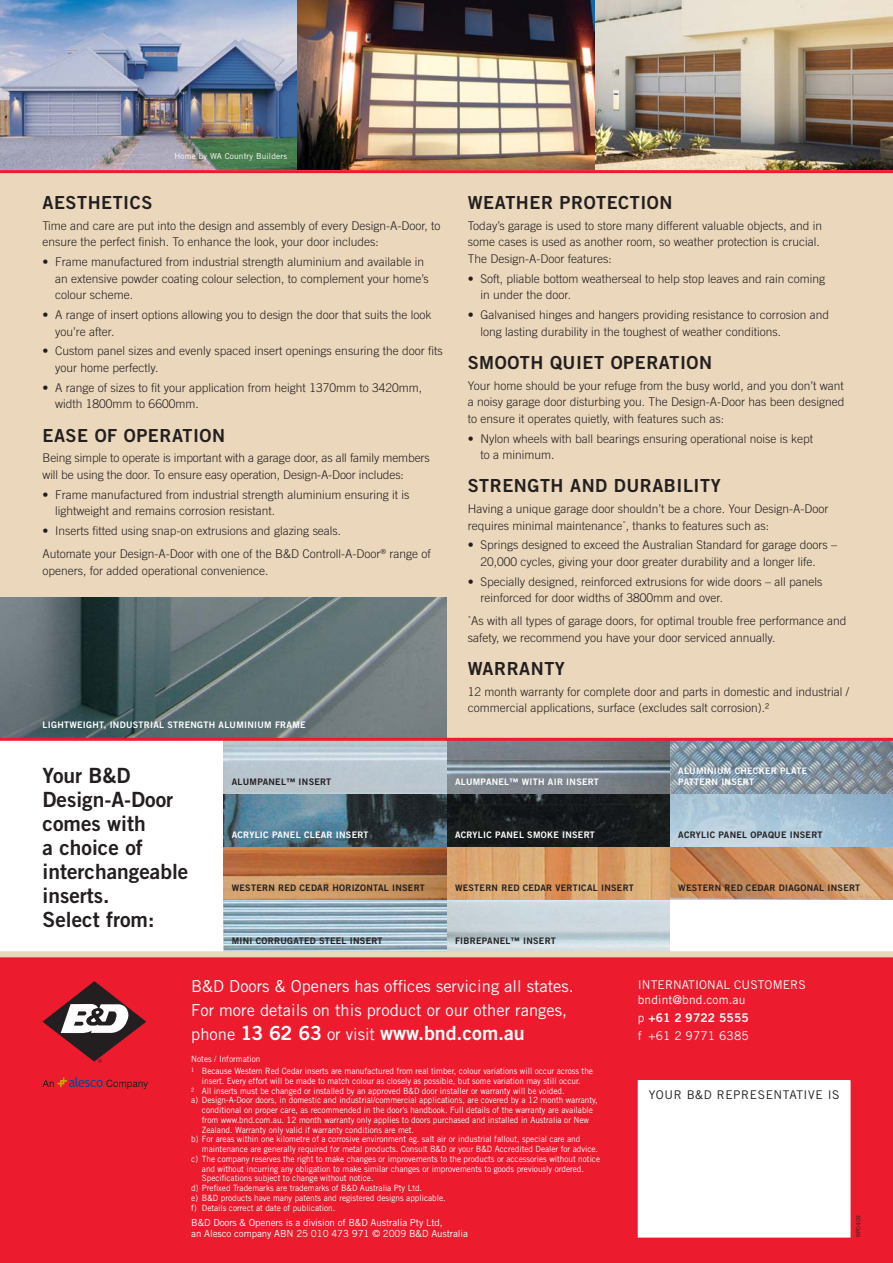
<style>
.page{position:relative;width:893px;height:1263px;background:#fff}
.page>*{position:absolute;margin:0;border:0;box-sizing:border-box;transform-origin:0 0}
.t1{font:21px/24px "Trade Gothic Bold Two";color:#231f20}
.t2{font:19.5px "Trade Gothic Bold Two";color:#fff}
.t3{font:18px "Trade Gothic Bold Two";letter-spacing:.03em;color:#231f20}
.t4{font:16.5px/24px "Trade Gothic";color:#fff}
.t5{font:300 12px/16.5px "Trade Gothic";color:#231f20}
.t6{font:12px/14.5px "Trade Gothic";letter-spacing:.01em;color:#fff}
.t7{font:12px "Trade Gothic";letter-spacing:.05em;color:#231f20}
.t8{font:12px "Trade Gothic Bold Two";letter-spacing:.01em;color:#fff}
.t9{font:9.75px/11.2px "Trade Gothic";letter-spacing:-.01em;color:#fff}
.t10{font:9px "Trade Gothic Bold Two";letter-spacing:.03em;color:#231f20}
.t11{font:9px/10.5px "Trade Gothic Bold Two";letter-spacing:.03em;color:#fff}
.t12{font:8.7px/11.9px "Trade Gothic";color:#fff;scale:.95 1}
.t13{font:8.25px "Trade Gothic";letter-spacing:.02em;color:#fff}
.t14{font:6px "Trade Gothic";color:#231f20}
.s1{font-family:"Trade Gothic";font-size:16.5px}
.s2{font-family:"Trade Gothic"}
</style>
<div class="page">
<div style="left:0;top:957px;width:893px;height:306px;background:#ed1b2e"></div>
<div style="left:0;top:172px;width:893px;height:568px;background:#ebd8bc"></div>
<img style="left:670px;top:846px;width:223px;height:53px">
<svg style="left:670px;top:793px;width:223px;height:53px;background:#a8c3d6"></svg>
<svg style="left:670px;top:741px;width:223px;height:52px;background:#8394a2"></svg>
<img style="left:446px;top:899px;width:224px;height:52px">
<svg style="left:446px;top:846px;width:224px;height:53px;background:#d5a06b"></svg>
<div style="left:446px;top:793px;width:224px;height:53px;background:#161a1b"></div>
<svg style="left:446px;top:741px;width:224px;height:52px;background:#79828a"></svg>
<svg style="left:223px;top:899px;width:223px;height:52px;background:#a2b9c5"></svg>
<svg style="left:223px;top:846px;width:223px;height:53px;background:#ba7b4b"></svg>
<svg style="left:223px;top:793px;width:223px;height:53px;background:#476371"></svg>
<svg style="left:223px;top:741px;width:223px;height:52px;background:#bcc9d3"></svg>
<div style="left:0;top:951px;width:893px;height:6px;background:#ebd8bc"></div>
<hr style="left:0;top:170px;width:893px;height:3px;background:#ed1b2e">
<img style="left:0;top:597px;width:446px;height:141px">
<div style="left:638px;top:1081px;width:212px;height:156px;background:#fff"></div>
<div style="left:638px;top:1080px;width:212px;height:157px;border:1px solid #fff"></div>
<svg style="left:43px;top:1077px;width:105px;height:12px"></svg>
<svg style="left:43px;top:981px;width:103px;height:82px"></svg>
<img style="left:0;top:0;width:298px;height:170px">
<img style="left:298px;top:0;width:297px;height:170px">
<img style="left:595px;top:0;width:298px;height:170px">
<hr style="left:0;top:738px;width:893px;height:3px;background:#ed1b2e">
<p class="t13" style="left:174px;top:153px;width:114px">Home by WA Country Builders</p>
<h3 class="t3" style="left:43px;top:196px;width:111px">AESTHETICS</h3>
<p class="t5" style="left:43px;top:218px;width:400px">Time and care are put into the design and assembly of every Design-A-Door, to ensure the perfect finish. To enhance the look, your door includes:</p>
<p class="t5" style="left:55px;top:255px;width:375px;text-indent:-13px">• Frame manufactured from industrial strength aluminium and available in an extensive powder coating colour selection, to complement your home’s colour scheme.</p>
<p class="t5" style="left:55px;top:307px;width:378px;text-indent:-13px">• A range of insert options allowing you to design the door that suits the look you’re after.</p>
<p class="t5" style="left:55px;top:344px;width:389px;text-indent:-13px">• Custom panel sizes and evenly spaced insert openings ensuring the door fits your home perfectly.</p>
<p class="t5" style="left:55px;top:380px;width:368px;text-indent:-13px">• A range of sizes to fit your application from height 1370mm to 3420mm, width 1800mm to 6600mm.</p>
<h3 class="t3" style="left:43px;top:429px;width:184px">EASE OF OPERATION</h3>
<p class="t5" style="left:43px;top:451px;width:389px">Being simple to operate is important with a garage door, as all family members will be using the door. To ensure easy operation, Design-A-Door includes:</p>
<p class="t5" style="left:55px;top:487px;width:356px;text-indent:-13px">• Frame manufactured from industrial strength aluminium ensuring it is lightweight and remains corrosion resistant.</p>
<p class="t5" style="left:43px;top:520px;width:390px;line-height:23px">• Inserts fitted using snap-on extrusions and glazing seals.<br>Automate your Design-A-Door with one of the B&amp;D Controll-A-Door<sup>®</sup> range of</p>
<p class="t5" style="left:43px;top:563px;width:228px">openers, for added operational convenience.</p>
<p class="t11" style="left:43px;top:720px;width:265px">LIGHTWEIGHT, INDUSTRIAL STRENGTH ALUMINIUM FRAME</p>
<h3 class="t3" style="left:468px;top:196px;width:206px">WEATHER PROTECTION</h3>
<p class="t5" style="left:468px;top:218px;width:356px">Today’s garage is used to store many different valuable objects, and in some cases is used as another room, so weather protection is crucial.<br>The Design-A-Door features:</p>
<p class="t5" style="left:480px;top:271px;width:346px;text-indent:-13px">• Soft, pliable bottom weatherseal to help stop leaves and rain coming in under the door.</p>
<p class="t5" style="left:480px;top:307px;width:350px;text-indent:-13px">• Galvanised hinges and hangers providing resistance to corrosion and long lasting durability in the toughest of weather conditions.</p>
<h3 class="t3" style="left:468px;top:356px;width:246px">SMOOTH QUIET OPERATION</h3>
<p class="t5" style="left:468px;top:378px;width:378px;text-align:justify">Your home should be your refuge from the busy world, and you don’t want a noisy garage door disturbing you. The Design-A-Door has been designed to ensure it operates quietly, with features such as:</p>
<p class="t5" style="left:480px;top:431px;width:334px;text-indent:-13px">• Nylon wheels with ball bearings ensuring operational noise is kept to a minimum.</p>
<h3 class="t3" style="left:468px;top:479px;width:254px">STRENGTH AND DURABILITY</h3>
<p class="t5" style="left:468px;top:502px;width:362px">Having a unique garage door shouldn’t be a chore. Your Design-A-Door requires minimal maintenance<sup>*</sup>, thanks to features such as:</p>
<p class="t5" style="left:480px;top:538px;width:358px;text-indent:-13px">• Springs designed to exceed the Australian Standard for garage doors –<br>20,000 cycles, giving your door greater durability and a longer life.</p>
<p class="t5" style="left:480px;top:574px;width:344px;text-indent:-13px">• Specially designed, reinforced extrusions for wide doors – all panels reinforced for door widths of 3800mm and over.</p>
<p class="t5" style="left:468px;top:614px;width:380px"><sup>*</sup>As with all types of garage doors, for optimal trouble free performance and safety, we recommend you have your door serviced annually.</p>
<h3 class="t3" style="left:468px;top:662px;width:99px">WARRANTY</h3>
<p class="t5" style="left:468px;top:684px;width:383px">12 month warranty for complete door and parts in domestic and industrial / commercial applications, surface (excludes salt corrosion).²</p>
<h1 class="t1" style="left:43px;top:765px;width:147px">Your B&amp;D<br>Design-A-Door comes with<br>a choice of interchangeable inserts.<br>Select from:</h1>
<p class="t10" style="left:232px;top:778px;width:101px">ALUMPANEL™ INSERT</p>
<p class="t11" style="left:455px;top:777px;width:145px">ALUMPANEL™ WITH AIR INSERT</p>
<p class="t11" style="left:232px;top:830px;width:138px">ACRYLIC PANEL CLEAR INSERT</p>
<p class="t11" style="left:455px;top:830px;width:141px">ACRYLIC PANEL SMOKE INSERT</p>
<p class="t10" style="left:232px;top:884px;width:195px">WESTERN RED CEDAR HORIZONTAL INSERT</p>
<p class="t10" style="left:455px;top:884px;width:180px">WESTERN RED CEDAR VERTICAL INSERT</p>
<p class="t10" style="left:232px;top:938px;width:152px">MINI CORRUGATED STEEL INSERT</p>
<p class="t10" style="left:455px;top:938px;width:102px">FIBREPANEL™ INSERT</p>
<p class="t11" style="left:678px;top:766px;width:130px">ALUMINIUM CHECKER PLATE<br>PATTERN INSERT</p>
<p class="t10" style="left:678px;top:831px;width:146px">ACRYLIC PANEL OPAQUE INSERT</p>
<p class="t10" style="left:678px;top:884px;width:183px">WESTERN RED CEDAR DIAGONAL INSERT</p>
<h3 class="t4" style="left:191px;top:976px;width:384px">B&amp;D Doors &amp; Openers has offices servicing all states.<br>For more details on this product or our other ranges,</h3>
<h2 class="t2" style="left:191px;top:1026px;width:335px"><span class="s1">phone</span> 13 62 63 <span class="s1">or visit</span> www.bnd.com.au</h2>
<p class="t12" style="left:191px;top:1054px;width:424px">Notes / Information<br>¹ Because Western Red Cedar inserts are manufactured from real timber, colour variations will occur across the</p>
<p class="t12" style="left:202px;top:1076px;width:400px">insert. Every effort will be made to match colour as closely as possible, but some variation may still occur.</p>
<p class="t12" style="left:191px;top:1085px;width:395px">² All inserts must be changed or installed by an approved B&amp;D door installer or warranty will be voided.</p>
<p class="t12" style="left:191px;top:1095px;width:429px">a) Design-A-Door doors, in domestic and industrial/commercial applications, are covered by a 12 month warranty,</p>
<p class="t12" style="left:202px;top:1105px;width:413px">conditional on proper care, as recommended in the door’s handbook. Full details of the warranty are available</p>
<p class="t12" style="left:202px;top:1115px;width:409px">from www.bnd.com.au. 12 month warranty only applies to doors purchased and installed in Australia or New</p>
<p class="t12" style="left:202px;top:1124px;width:225px">Zealand. Warranty only valid if warranty conditions are met.</p>
<p class="t12" style="left:191px;top:1134px;width:411px">b) For areas within one kilometre of a corrosive environment eg. salt air or industrial fallout, special care and</p>
<p class="t12" style="left:202px;top:1144px;width:419px">maintenance are generally required for metal products. Consult B&amp;D or your B&amp;D Accredited Dealer for advice.</p>
<p class="t12" style="left:191px;top:1154px;width:432px">c) The company reserves the right to make changes or improvements to the products or accessories without notice</p>
<p class="t12" style="left:202px;top:1163px;width:404px">and without incurring any obligation to make similar changes or improvements to goods previously ordered.</p>
<p class="t12" style="left:202px;top:1173px;width:182px">Specifications subject to change without notice.</p>
<p class="t12" style="left:191px;top:1183px;width:244px">d) Prefixed Trademarks are trademarks of B&amp;D Australia Pty Ltd.</p>
<p class="t12" style="left:191px;top:1193px;width:269px">e) B&amp;D products have many patents and registered designs applicable.</p>
<p class="t12" style="left:191px;top:1202px;width:153px">f) Details correct at date of publication.</p>
<p class="t9" style="left:191px;top:1218px;width:278px">B&amp;D Doors &amp; Openers is a division of B&amp;D Australia Pty Ltd,<br>an Alesco company ABN 25 010 473 971 © 2009 B&amp;D Australia</p>
<p class="t6" style="left:638px;top:978px;width:169px">INTERNATIONAL CUSTOMERS bndint@bnd.com.au</p>
<p class="t8" style="left:638px;top:1013px;width:113px"><span class="s2">p</span> +61 2 9722 5555</p>
<p class="t6" style="left:638px;top:1029px;width:113px">f +61 2 9771 6385</p>
<p class="t7" style="left:649px;top:1090px;width:192px">YOUR B&amp;D REPRESENTATIVE IS</p>
<p class="t14" style="left:856px;top:1237px;width:24px;rotate:-90deg">RP0409</p>
</div>
